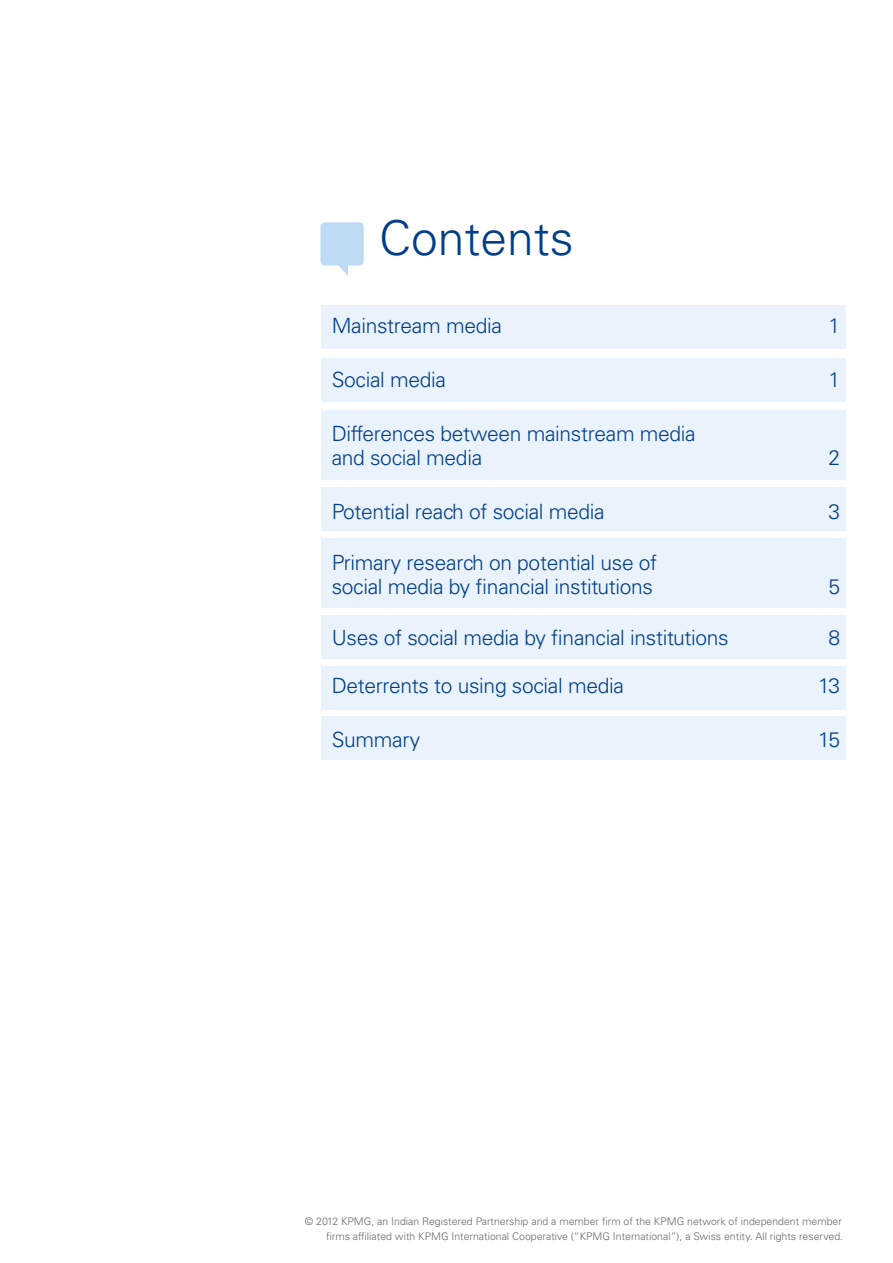
<style>
.page{position:relative;width:893px;height:1263px;background:#fff}
.page>*{position:absolute;margin:0;border:0;box-sizing:border-box;transform-origin:0 0}
.t1{font:300 48px "Univers LT Std";color:#023f87}
.t2{font:300 21px/24px "Univers LT Std";letter-spacing:-.015em;color:#023f87}
.t3{font:300 10.5px/15px "Univers LT Std";color:#686868;text-align:right}
</style>
<div class="page">
<div style="left:321px;top:305px;width:525px;height:43px;background:#eaf3fc"></div>
<div style="left:321px;top:358px;width:525px;height:43px;background:#eaf3fc"></div>
<div style="left:321px;top:487px;width:525px;height:44px;background:#eaf3fc"></div>
<div style="left:321px;top:616px;width:525px;height:43px;background:#eaf3fc"></div>
<div style="left:321px;top:666px;width:525px;height:43px;background:#eaf3fc"></div>
<div style="left:321px;top:716px;width:525px;height:43px;background:#eaf3fc"></div>
<div style="left:321px;top:411px;width:525px;height:69px;background:#eaf3fc"></div>
<div style="left:321px;top:539px;width:525px;height:69px;background:#eaf3fc"></div>
<div style="left:320px;top:222px;width:44px;height:43px;background:#bddbf4;border-radius:4px"></div>
<svg style="left:336px;top:265px;width:12px;height:11px"></svg>
<h1 class="t1" style="left:379px;top:209px;width:196px">Contents</h1>
<p class="t2" style="left:332px;top:314px;width:172px">Mainstream media</p>
<p class="t2" style="left:828px;top:314px;width:13px">1</p>
<p class="t2" style="left:332px;top:368px;width:116px">Social media</p>
<p class="t2" style="left:828px;top:368px;width:13px">1</p>
<p class="t2" style="left:332px;top:422px;width:366px">Differences between mainstream media and social media</p>
<p class="t2" style="left:828px;top:446px;width:13px">2</p>
<p class="t2" style="left:332px;top:500px;width:275px">Potential reach of social media</p>
<p class="t2" style="left:828px;top:500px;width:13px">3</p>
<p class="t2" style="left:332px;top:551px;width:327px">Primary research on potential use of social media by financial institutions</p>
<p class="t2" style="left:828px;top:575px;width:13px">5</p>
<p class="t2" style="left:332px;top:626px;width:399px">Uses of social media by financial institutions</p>
<p class="t2" style="left:828px;top:626px;width:13px">8</p>
<p class="t2" style="left:332px;top:674px;width:294px">Deterrents to using social media</p>
<p class="t2" style="left:818px;top:674px;width:23px">13</p>
<p class="t2" style="left:332px;top:728px;width:90px">Summary</p>
<p class="t2" style="left:818px;top:728px;width:23px">15</p>
<p class="t3" style="left:305px;top:1213px;width:540px">© 2012 KPMG, an Indian Registered Partnership and a member firm of the KPMG network of independent member firms affiliated with KPMG International Cooperative (“KPMG International”), a Swiss entity. All rights reserved.</p>
</div>
